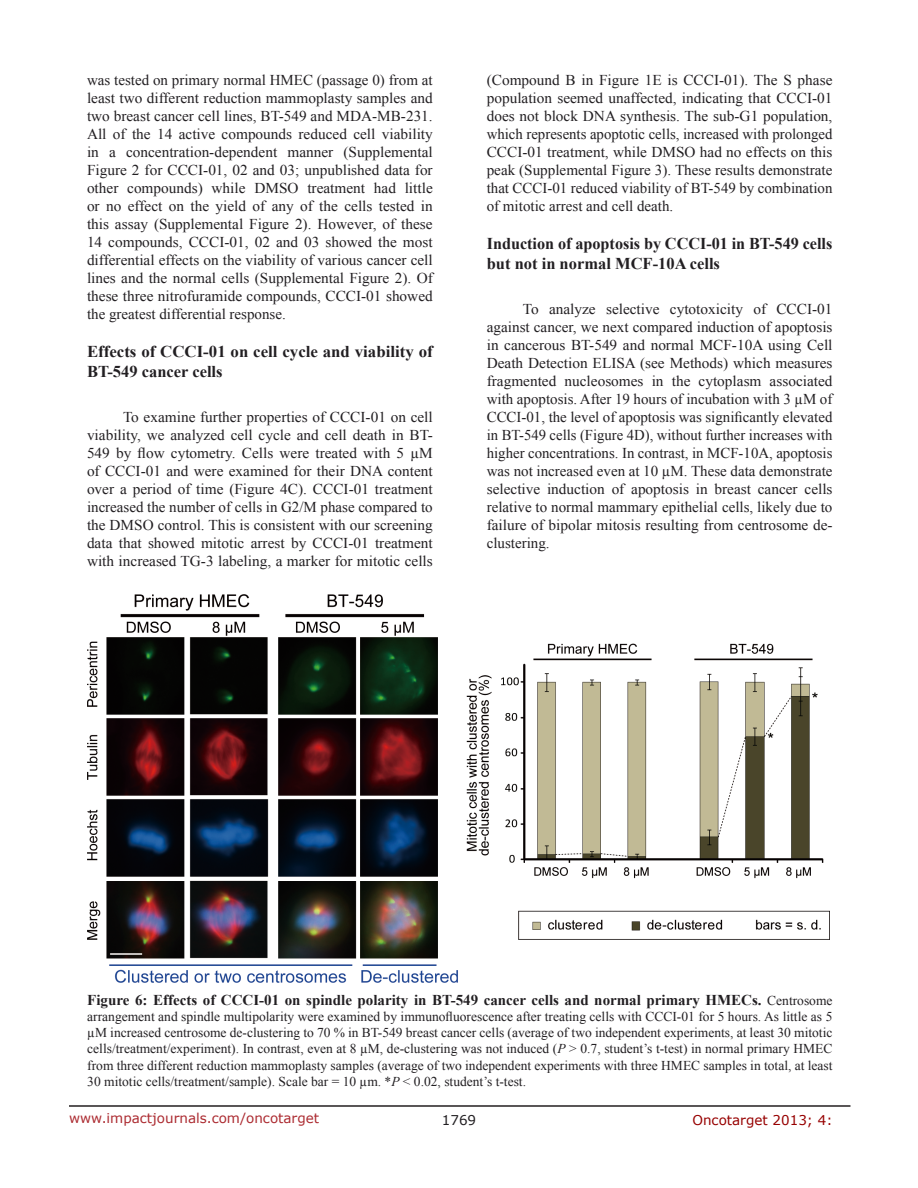
<style>
.page{position:relative;width:918px;height:1188px;background:#fff}
.page>*{position:absolute;margin:0;border:0;box-sizing:border-box;transform-origin:0 0}
.SubHeading{font:700 16.5px/19.8px "Times New Roman";color:#221f22}
.BodyText{font:15px/18px "Times New Roman";color:#221f22;text-align:justify}
.FigureText{font:700 15px "Times New Roman";color:#221f22}
.FigureText-2{font:13.5px/16.2px "Times New Roman";color:#221f22;text-align:justify}
.t1{font:13.5px "Verdana";color:#ac2b31}
.t2{font:13.5px "Verdana";color:#970000}
.t3{font:13.5px "Verdana";color:#221f22}
.s1{font-weight:400;font-size:13.5px}
.s2{font-style:italic}
</style>
<div class="page">
<hr style="left:69px;top:1105px;width:781px;height:2px;background:#231f20">
<img style="left:87px;top:595px;width:742px;height:388px">
<p class="BodyText" style="left:87px;top:71px;width:347px">was tested on primary normal HMEC (passage 0) from at least two different reduction mammoplasty samples and two breast cancer cell lines, BT-549 and MDA-MB-231.<br>All of the 14 active compounds reduced cell viability in a concentration-dependent manner (Supplemental Figure 2 for CCCI-01, 02 and 03; unpublished data for other compounds) while DMSO treatment had little or no effect on the yield of any of the cells tested in this assay (Supplemental Figure 2). However, of these 14 compounds, CCCI-01, 02 and 03 showed the most differential effects on the viability of various cancer cell lines and the normal cells (Supplemental Figure 2). Of these three nitrofuramide compounds, CCCI-01 showed the greatest differential response.</p>
<p class="SubHeading" style="left:87px;top:341px;width:347px">Effects of CCCI-01 on cell cycle and viability of<br>BT-549 cancer cells</p>
<p class="BodyText" style="left:87px;top:408px;width:347px;text-indent:36px">To examine further properties of CCCI-01 on cell viability, we analyzed cell cycle and cell death in BT-549 by flow cytometry. Cells were treated with 5 µM of CCCI-01 and were examined for their DNA content over a period of time (Figure 4C). CCCI-01 treatment increased the number of cells in G2/M phase compared to the DMSO control. This is consistent with our screening data that showed mitotic arrest by CCCI-01 treatment with increased TG-3 labeling, a marker for mitotic cells</p>
<p class="BodyText" style="left:487px;top:71px;width:347px">(Compound B in Figure 1E is CCCI-01). The S phase population seemed unaffected, indicating that CCCI-01 does not block DNA synthesis. The sub-G1 population, which represents apoptotic cells, increased with prolonged CCCI-01 treatment, while DMSO had no effects on this peak (Supplemental Figure 3). These results demonstrate that CCCI-01 reduced viability of BT-549 by combination of mitotic arrest and cell death.</p>
<p class="SubHeading" style="left:487px;top:233px;width:347px">Induction of apoptosis by CCCI-01 in BT-549 cells but not in normal MCF-10A cells</p>
<p class="BodyText" style="left:487px;top:300px;width:347px;text-indent:36px">To analyze selective cytotoxicity of CCCI-01 against cancer, we next compared induction of apoptosis in cancerous BT-549 and normal MCF-10A using Cell Death Detection ELISA (see Methods) which measures fragmented nucleosomes in the cytoplasm associated with apoptosis. After 19 hours of incubation with 3 µM of CCCI-01, the level of apoptosis was significantly elevated in BT-549 cells (Figure 4D), without further increases with higher concentrations. In contrast, in MCF-10A, apoptosis was not increased even at 10 µM. These data demonstrate selective induction of apoptosis in breast cancer cells relative to normal mammary epithelial cells, likely due to failure of bipolar mitosis resulting from centrosome de&shy;clustering.</p>
<p class="FigureText" style="left:87px;top:989px;width:747px">Figure 6: Effects of CCCI-01 on spindle polarity in BT-549 cancer cells and normal primary HMECs. <span class="s1">Centrosome</span></p>
<p class="FigureText-2" style="left:87px;top:1008px;width:747px">arrangement and spindle multipolarity were examined by immunofluorescence after treating cells with CCCI-01 for 5 hours. As little as 5 µM increased centrosome de-clustering to 70 % in BT-549 breast cancer cells (average of two independent experiments, at least 30 mitotic cells/treatment/experiment). In contrast, even at 8 µM, de-clustering was not induced (<span class="s2">P</span> &gt; 0.7, student’s t-test) in normal primary HMEC from three different reduction mammoplasty samples (average of two independent experiments with three HMEC samples in total, at least 30 mitotic cells/treatment/sample). Scale bar = 10 µm. *<span class="s2">P</span> &lt; 0.02, student’s t-test.</p>
<p class="t1" style="left:69px;top:1109px;width:252px">www.impactjournals.com/oncotarget</p>
<p class="t3" style="left:442px;top:1111px;width:36px">1769</p>
<p class="t2" style="left:692px;top:1111px;width:142px">Oncotarget 2013; 4:</p>
</div>
